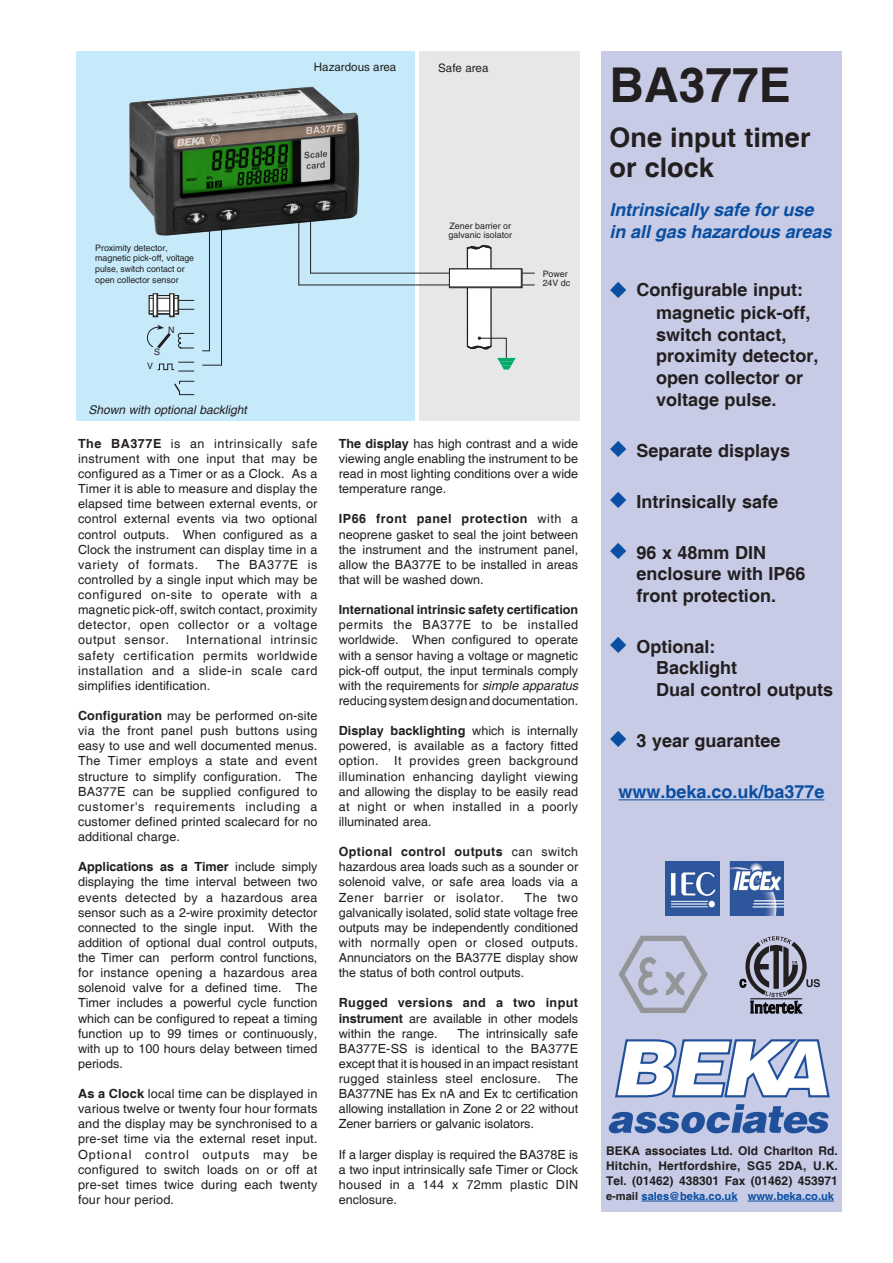
<style>
.page{position:relative;width:893px;height:1263px;background:#fff}
.page>*{position:absolute;margin:0;border:0;box-sizing:border-box;transform-origin:0 0}
.t1{font:700 48px "Helvetica";color:#231f20}
.t2{font:700 27px/30px "Helvetica";color:#231f20}
.t3{font:700 18px/21.9px "Helvetica";color:#231f20}
.t4{font:italic 700 18px/21.6px "Helvetica";letter-spacing:-.005em;color:#0a4fa2}
.t5{font:700 18px "Helvetica";color:#0a4fa2}
.body_text{font:12.6px/15.1px "Helvetica";color:#231f20;text-align:justify}
.t6{font:700 12px/15px "Helvetica";color:#231f20;text-align:justify}
.t7{font:italic 12px "Helvetica";color:#231f20}
.t8{font:11.55px "Helvetica";color:#231f20}
.t9{font:700 11.1px "Helvetica";color:#0a4fa2}
.t10{font:8.85px/10.6px "Helvetica";letter-spacing:-.005em;color:#231f20}
.s1{font-weight:700}
.s2{color:#0a4fa2}
.s3{font-style:italic}
.s4{color:#231f20}
</style>
<div class="page">
<div style="left:601px;top:51px;width:241px;height:1161px;background:#c7cbe6"></div>
<hr style="left:618px;top:799px;width:206px;height:1px;background:#0a4fa2">
<svg style="left:608px;top:1039px;width:222px;height:94px"></svg>
<hr style="left:641px;top:1201px;width:96px;height:1px;background:#0a4fa2">
<hr style="left:748px;top:1201px;width:86px;height:1px;background:#0a4fa2">
<img style="left:665px;top:861px;width:119px;height:55px">
<svg style="left:618px;top:936px;width:90px;height:77px"></svg>
<div style="left:419px;top:51px;width:161px;height:370px;background:#e6e7e9"></div>
<div style="left:77px;top:51px;width:338px;height:370px;background:#c6eafa"></div>
<svg style="left:466px;top:245px;width:49px;height:124px"></svg>
<div style="left:449px;top:268px;width:74px;height:20px;border:1px solid #231f20"></div>
<div style="left:449px;top:269px;width:72px;height:18px;background:#fff"></div>
<div style="left:449px;top:268px;width:73px;height:19px;border:1px solid #231f20"></div>
<svg style="left:298px;top:245px;width:152px;height:41px"></svg>
<svg style="left:147px;top:325px;width:48px;height:70px"></svg>
<div style="left:149px;top:295px;width:30px;height:20px;border:1px solid #231f20"></div>
<svg style="left:151px;top:297px;width:25px;height:15px"></svg>
<div style="left:149px;top:295px;width:29px;height:19px;border:1px solid #231f20"></div>
<hr style="left:149px;top:298px;width:30px;height:1px;background:#231f20">
<div style="left:153px;top:293px;width:5px;height:24px;border:1px solid #231f20"></div>
<div style="left:153px;top:293px;width:4px;height:23px;border:1px solid #231f20"></div>
<div style="left:169px;top:293px;width:6px;height:24px;border:1px solid #231f20"></div>
<hr style="left:170px;top:294px;width:3px;height:22px;background:#fff">
<div style="left:169px;top:293px;width:5px;height:23px;border:1px solid #231f20"></div>
<svg style="left:149px;top:309px;width:45px;height:2px"></svg>
<svg style="left:178px;top:300px;width:16px;height:1px"></svg>
<svg style="left:202px;top:245px;width:20px;height:121px"></svg>
<svg style="left:522px;top:273px;width:13px;height:1px"></svg>
<svg style="left:522px;top:284px;width:13px;height:1px"></svg>
<img style="left:129px;top:86px;width:231px;height:159px">
<svg style="left:740px;top:936px;width:80px;height:77px"></svg>
<hr style="left:751px;top:998px;width:51px;height:1px;background:#000">
<p class="t8" style="left:314px;top:61px;width:84px">Hazardous area</p>
<p class="t8" style="left:438px;top:61px;width:52px">Safe area</p>
<p class="t10" style="left:449px;top:222px;width:65px;line-height:8.9px">Zener barrier or galvanic isolator</p>
<p class="t1" style="left:609px;top:56px;width:183px">BA377E</p>
<p class="t2" style="left:609px;top:124px;width:202px">One input timer or clock</p>
<p class="t4" style="left:609px;top:200px;width:223px">Intrinsically safe for use in all gas hazardous areas</p>
<p class="t10" style="left:95px;top:242px;width:100px">Proximity detector, magnetic pick-off, voltage pulse, switch contact or open collector sensor</p>
<p class="t10" style="left:154px;top:347px;width:7px">S</p>
<p class="t10" style="left:147px;top:361px;width:7px">V</p>
<p class="t10" style="left:168px;top:324px;width:8px">N</p>
<p class="t7" style="left:88px;top:402px;width:160px">Shown with optional backlight</p>
<p class="body_text" style="left:78px;top:436px;width:241px"><span class="s1">The BA377E</span> is an intrinsically safe instrument with one input that may be configured as a Timer or as a Clock. As a Timer it is able to measure and display the elapsed time between external events, or control external events via two optional control outputs. When configured as a Clock the instrument can display time in a variety of formats.</p>
<p class="body_text" style="left:78px;top:557px;width:241px;text-indent:139px">The BA377E is controlled by a single input which may be configured on-site to operate with a magnetic pick-off, switch contact, proximity detector, open collector or a voltage output sensor.</p>
<p class="body_text" style="left:78px;top:633px;width:241px;text-indent:108px">International intrinsic safety certification permits worldwide installation and a slide-in scale card simplifies identification.</p>
<p class="body_text" style="left:78px;top:708px;width:241px"><span class="s1">Configuration</span> may be performed on-site via the front panel push buttons using easy to use and well documented menus.<br>The Timer employs a state and event structure to simplify configuration. The BA377E can be supplied configured to customer's requirements including a customer defined printed scalecard for no additional charge.</p>
<p class="body_text" style="left:78px;top:860px;width:241px"><span class="s1">Applications as a Timer</span> include simply displaying the time interval between two events detected by a hazardous area sensor such as a 2-wire proximity detector connected to the single input. With the addition of optional dual control outputs, the Timer can perform control functions, for instance opening a hazardous area solenoid valve for a defined time. The Timer includes a powerful cycle function which can be configured to repeat a timing function up to 99 times or continuously, with up to 100 hours delay between timed periods.</p>
<p class="body_text" style="left:78px;top:1086px;width:241px"><span class="s1">As a Clock</span> local time can be displayed in various twelve or twenty four hour formats and the display may be synchronised to a pre-set time via the external reset input.<br>Optional control outputs may be configured to switch loads on or off at pre-set times twice during each twenty four hour period.</p>
<p class="t10" style="left:543px;top:270px;width:29px;line-height:8.9px">Power<br>24V dc</p>
<p class="t3" style="left:656px;top:280px;width:164px;text-indent:-46px"><span class="s2">◆</span> Configurable input: magnetic pick-off, switch contact, proximity detector, open collector or voltage pulse.</p>
<p class="t3" style="left:609px;top:440px;width:182px"><span class="s2">◆</span> Separate displays</p>
<p class="t3" style="left:609px;top:491px;width:170px"><span class="s2">◆</span> Intrinsically safe</p>
<p class="t3" style="left:636px;top:542px;width:171px;text-indent:-27px"><span class="s2">◆</span> 96 x 48mm DIN enclosure with IP66 front protection.</p>
<p class="t3" style="left:656px;top:637px;width:178px;text-indent:-46px"><span class="s2">◆</span> Optional:<br>Backlight<br>Dual control outputs</p>
<p class="t3" style="left:609px;top:731px;width:173px"><span class="s2">◆</span> 3 year guarantee</p>
<p class="t5" style="left:618px;top:781px;width:208px">www.beka.co.uk/ba377e</p>
<p class="body_text" style="left:339px;top:436px;width:241px"><span class="s1">The display</span> has high contrast and a wide viewing angle enabling the instrument to be read in most lighting conditions over a wide temperature range.</p>
<p class="body_text" style="left:339px;top:512px;width:241px"><span class="s1">IP66 front panel protection</span> with a neoprene gasket to seal the joint between the instrument and the instrument panel, allow the BA377E to be installed in areas that will be washed down.</p>
<p class="body_text" style="left:339px;top:603px;width:241px"><span class="s1">International intrinsic safety certification </span>permits the BA377E to be installed worldwide. When configured to operate with a sensor having a voltage or magnetic pick-off output, the input terminals comply with the requirements for <span class="s3">simple apparatus </span>reducing system design and documentation.</p>
<p class="body_text" style="left:339px;top:724px;width:241px"><span class="s1">Display backlighting</span> which is internally powered, is available as a factory fitted option. It provides green background illumination enhancing daylight viewing and allowing the display to be easily read at night or when installed in a poorly illuminated area.</p>
<p class="body_text" style="left:339px;top:845px;width:241px"><span class="s1">Optional control outputs</span> can switch hazardous area loads such as a sounder or solenoid valve, or safe area loads via a Zener barrier or isolator.</p>
<p class="body_text" style="left:339px;top:890px;width:241px;text-indent:186px">The two galvanically isolated, solid state voltage free outputs may be independently conditioned with normally open or closed outputs.<br>Annunciators on the BA377E display show the status of both control outputs.</p>
<p class="body_text" style="left:339px;top:996px;width:241px"><span class="s1">Rugged versions and a two input instrument</span> are available in other models within the range.</p>
<p class="body_text" style="left:339px;top:1026px;width:241px;text-indent:119px">The intrinsically safe BA377E-SS is identical to the BA377E except that it is housed in an impact resistant rugged stainless steel enclosure. The BA377NE has Ex nA and Ex tc certification allowing installation in Zone 2 or 22 without Zener barriers or galvanic isolators.</p>
<p class="body_text" style="left:339px;top:1147px;width:241px">If a larger display is required the BA378E is a two input intrinsically safe Timer or Clock housed in a 144 x 72mm plastic DIN enclosure.</p>
<p class="t6" style="left:606px;top:1144px;width:233px">BEKA associates Ltd. Old Charlton Rd.<br>Hitchin, Hertfordshire, SG5 2DA, U.K.<br>Tel. (01462) 438301 Fax (01462) 453971</p>
<p class="t9" style="left:606px;top:1189px;width:229px"><span class="s4">e-mail</span> sales@beka.co.uk www.beka.co.uk</p>
</div>
